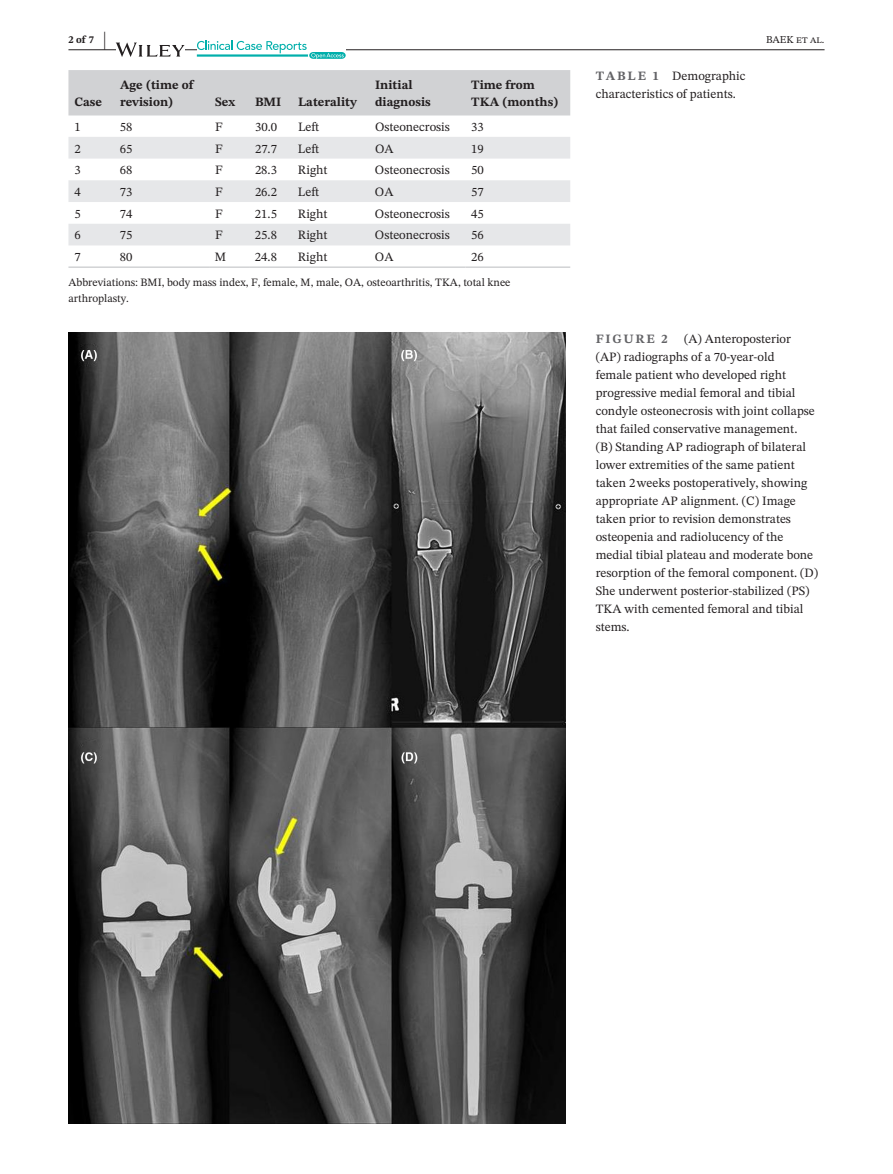
<style>
.page{position:relative;width:893px;height:1174px;background:#fff}
.page>*{position:absolute;margin:0;border:0;box-sizing:border-box;transform-origin:0 0}
.t1{font:12.75px/18px "STIX Two Text";color:#231f20}
.t2{font:700 12.75px/17.2px "STIX Two Text";color:#231f20}
.t3{font:700 12.75px "STIX Two Text";letter-spacing:.14em;color:#636366}
.t4{font:11.25px/15.8px "STIX Two Text";color:#231f20}
.t5{font:10.5px "STIX Two Text";color:#231f20}
.t6{font:700 10.5px "STIX Two Text";color:#231f20}
.s1{font-size:21px}
.s2{font-weight:700;color:#636366}
</style>
<div class="page">
<hr style="left:68px;top:49px;width:756px;height:1px;background:#231f20">
<svg style="left:116px;top:43px;width:69px;height:14px"></svg>
<svg style="left:197px;top:41px;width:149px;height:18px"></svg>
<div style="left:68px;top:70px;width:502px;height:45px;background:#d1d2d4"></div>
<svg style="left:68px;top:137px;width:502px;height:108px;fill:#e6e7e9"></svg>
<hr style="left:68px;top:266px;width:46px;height:2px;background:#d1d2d4">
<hr style="left:114px;top:266px;width:95px;height:2px;background:#d1d2d4">
<hr style="left:209px;top:266px;width:40px;height:2px;background:#d1d2d4">
<hr style="left:249px;top:266px;width:43px;height:2px;background:#d1d2d4">
<hr style="left:292px;top:266px;width:77px;height:2px;background:#d1d2d4">
<hr style="left:369px;top:266px;width:96px;height:2px;background:#d1d2d4">
<hr style="left:465px;top:266px;width:105px;height:2px;background:#d1d2d4">
<img style="left:68px;top:333px;width:498px;height:790px">
<p class="t6" style="left:68px;top:32px;width:39px">2 of 7 <span class="s1">|</span></p>
<p class="t5" style="left:766px;top:32px;width:60px">BAEK et al.</p>
<p class="t2" style="left:74px;top:94px;width:29px">Case</p>
<p class="t2" style="left:120px;top:76px;width:75px">Age (time of revision)</p>
<p class="t2" style="left:215px;top:94px;width:22px">Sex</p>
<p class="t2" style="left:255px;top:94px;width:28px">BMI</p>
<p class="t2" style="left:298px;top:94px;width:60px">Laterality</p>
<p class="t2" style="left:375px;top:76px;width:57px">Initial diagnosis</p>
<p class="t2" style="left:471px;top:76px;width:89px">Time from<br>TKA (months)</p>
<p class="t1" style="left:74px;top:118px;width:8px">1</p>
<p class="t1" style="left:120px;top:118px;width:14px">58</p>
<p class="t1" style="left:215px;top:118px;width:9px">F</p>
<p class="t1" style="left:255px;top:118px;width:24px">30.0</p>
<p class="t1" style="left:298px;top:118px;width:23px">Left</p>
<p class="t1" style="left:375px;top:118px;width:76px">Osteonecrosis</p>
<p class="t1" style="left:471px;top:118px;width:14px">33</p>
<p class="t1" style="left:74px;top:139px;width:8px">2</p>
<p class="t1" style="left:120px;top:139px;width:14px">65</p>
<p class="t1" style="left:215px;top:139px;width:9px">F</p>
<p class="t1" style="left:255px;top:139px;width:24px">27.7</p>
<p class="t1" style="left:298px;top:139px;width:23px">Left</p>
<p class="t1" style="left:375px;top:139px;width:20px">OA</p>
<p class="t1" style="left:471px;top:139px;width:14px">19</p>
<p class="t1" style="left:74px;top:161px;width:8px">3</p>
<p class="t1" style="left:120px;top:161px;width:14px">68</p>
<p class="t1" style="left:215px;top:161px;width:9px">F</p>
<p class="t1" style="left:255px;top:161px;width:24px">28.3</p>
<p class="t1" style="left:298px;top:161px;width:31px">Right</p>
<p class="t1" style="left:375px;top:161px;width:76px">Osteonecrosis</p>
<p class="t1" style="left:471px;top:161px;width:14px">50</p>
<p class="t1" style="left:74px;top:183px;width:8px">4</p>
<p class="t1" style="left:120px;top:183px;width:14px">73</p>
<p class="t1" style="left:215px;top:183px;width:9px">F</p>
<p class="t1" style="left:255px;top:183px;width:24px">26.2</p>
<p class="t1" style="left:298px;top:183px;width:23px">Left</p>
<p class="t1" style="left:375px;top:183px;width:20px">OA</p>
<p class="t1" style="left:471px;top:183px;width:14px">57</p>
<p class="t1" style="left:74px;top:204px;width:8px">5</p>
<p class="t1" style="left:120px;top:204px;width:14px">74</p>
<p class="t1" style="left:215px;top:204px;width:9px">F</p>
<p class="t1" style="left:255px;top:204px;width:24px">21.5</p>
<p class="t1" style="left:298px;top:204px;width:31px">Right</p>
<p class="t1" style="left:375px;top:204px;width:76px">Osteonecrosis</p>
<p class="t1" style="left:471px;top:204px;width:14px">45</p>
<p class="t1" style="left:74px;top:226px;width:8px">6</p>
<p class="t1" style="left:120px;top:226px;width:14px">75</p>
<p class="t1" style="left:215px;top:226px;width:9px">F</p>
<p class="t1" style="left:255px;top:226px;width:24px">25.8</p>
<p class="t1" style="left:298px;top:226px;width:31px">Right</p>
<p class="t1" style="left:375px;top:226px;width:76px">Osteonecrosis</p>
<p class="t1" style="left:471px;top:226px;width:14px">56</p>
<p class="t1" style="left:74px;top:248px;width:8px">7</p>
<p class="t1" style="left:120px;top:248px;width:14px">80</p>
<p class="t1" style="left:215px;top:248px;width:13px">M</p>
<p class="t1" style="left:255px;top:248px;width:24px">24.8</p>
<p class="t1" style="left:298px;top:248px;width:31px">Right</p>
<p class="t1" style="left:375px;top:248px;width:20px">OA</p>
<p class="t1" style="left:471px;top:248px;width:14px">26</p>
<p class="t4" style="left:68px;top:274px;width:444px">Abbreviations: BMI, body mass index, F, female, M, male, OA, osteoarthritis, TKA, total knee arthroplasty.</p>
<p class="t1" style="left:596px;top:66px;width:151px"><span class="s2">TABLE 1</span> Demographic characteristics of patients.</p>
<p class="t1" style="left:596px;top:329px;width:224px;text-indent:88px">(A) Anteroposterior (AP) radiographs of a 70-year-old<br>female patient who developed right progressive medial femoral and tibial condyle osteonecrosis with joint collapse that failed conservative management.<br>(B) Standing AP radiograph of bilateral lower extremities of the same patient taken 2weeks postoperatively, showing appropriate AP alignment. (C) Image taken prior to revision demonstrates osteopenia and radiolucency of the medial tibial plateau and moderate bone resorption of the femoral component. (D)<br>She underwent posterior-stabilized (PS)<br>TKA with cemented femoral and tibial stems.</p>
<p class="t3" style="left:596px;top:329px;width:73px">FIGURE 2</p>
</div>
